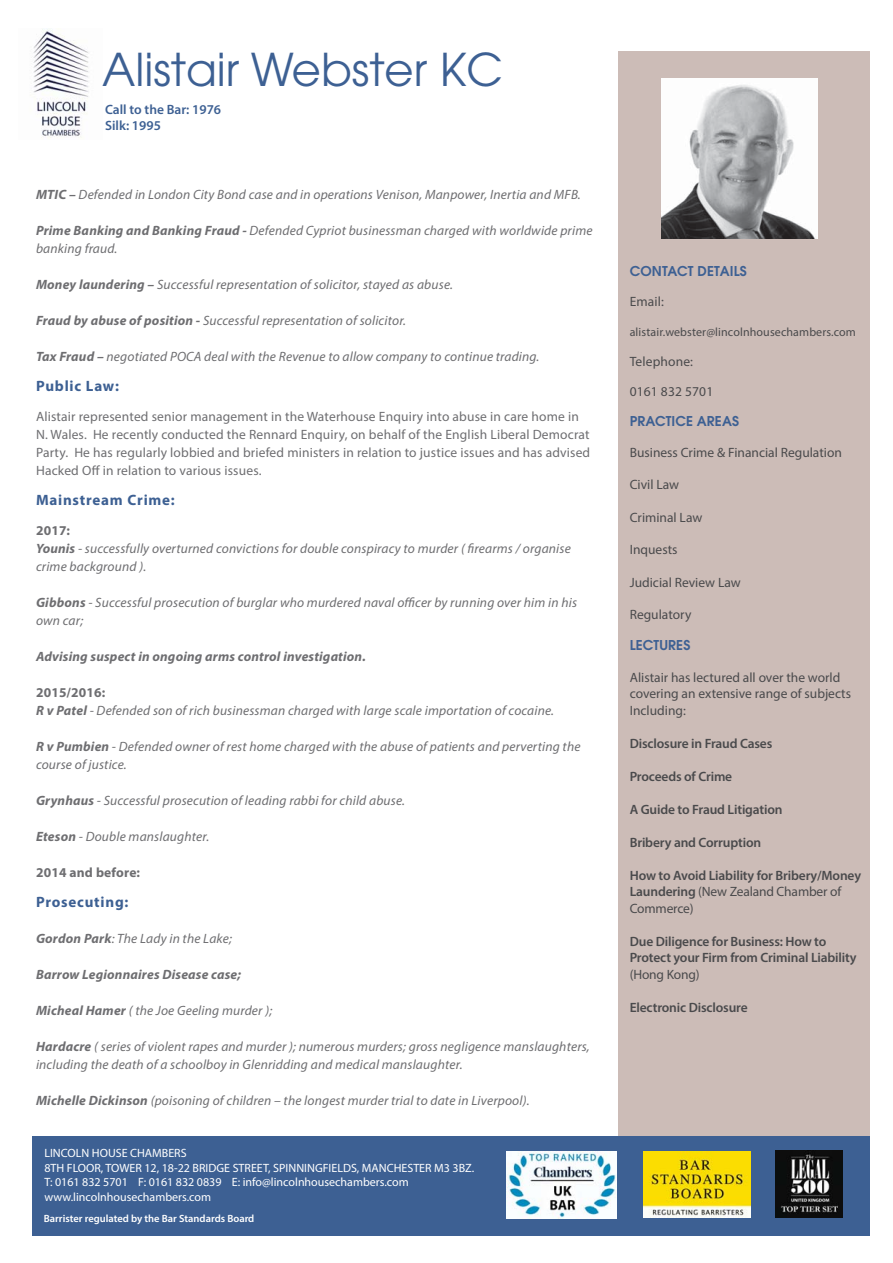
<style>
.page{position:relative;width:893px;height:1263px;background:#fff}
.page>*{position:absolute;margin:0;border:0;box-sizing:border-box;transform-origin:0 0}
.t1{font:45px "Avant Garde";color:#3d6093}
.t2{font:700 15px "Myriad Pro";letter-spacing:.05em;color:#3d6093}
.t3{font:italic 13.5px/18px "Myriad Pro";letter-spacing:.01em;color:#6e6e71}
.t4{font:13.5px/18px "Myriad Pro";letter-spacing:.01em;color:#6e6e71}
.t5{font:600 13.5px/16.5px "Myriad Pro";letter-spacing:-.01em;color:#4a4a4c}
.t6{font:13.5px/16.5px "Myriad Pro";color:#4a4a4c}
.t7{font:italic 700 13.5px "Myriad Pro";letter-spacing:.01em;color:#6e6e71}
.t8{font:600 13.5px "Avant Garde";letter-spacing:.01em;color:#3d6093}
.t9{font:600 13.5px/16.2px "Myriad Pro";color:#3d6093}
.t10{font:700 13.5px "Myriad Pro";letter-spacing:.01em;color:#6e6e71}
.t11{font:12px/14.4px "Myriad Pro";color:#fff}
.t12{font:12px "Myriad Pro";letter-spacing:.01em;color:#4a4a4c}
.t13{font:600 10.5px "Myriad Pro";color:#fff}
.s1{font-weight:700}
.s2{font-weight:700;font-style:normal}
.s3{font-weight:400}
</style>
<div class="page">
<img style="left:33px;top:29px;width:56px;height:109px">
<div style="left:618px;top:51px;width:251px;height:1159px;background:#ccbcb7"></div>
<div style="left:33px;top:1136px;width:837px;height:100px;background:#3d6093"></div>
<img style="left:662px;top:78px;width:156px;height:160px">
<img style="left:643px;top:1151px;width:107px;height:67px">
<img style="left:775px;top:1151px;width:67px;height:67px">
<img style="left:506px;top:1151px;width:111px;height:67px">
<p class="t1" style="left:102px;top:53px;width:402px">Alistair Webster KC</p>
<p class="t9" style="left:105px;top:102px;width:118px">Call to the Bar: 1976<br>Silk: 1995</p>
<p class="t3" style="left:36px;top:186px;width:546px"><span class="s1">MTIC –</span> Defended in London City Bond case and in operations Venison, Manpower, Inertia and MFB.</p>
<p class="t3" style="left:36px;top:222px;width:558px"><span class="s1">Prime Banking and Banking Fraud -</span> Defended Cypriot businessman charged with worldwide prime banking fraud.</p>
<p class="t3" style="left:36px;top:276px;width:418px"><span class="s1">Money laundering –</span> Successful representation of solicitor, stayed as abuse.</p>
<p class="t3" style="left:36px;top:312px;width:372px"><span class="s1">Fraud by abuse of position -</span> Successful representation of solicitor.</p>
<p class="t3" style="left:36px;top:348px;width:505px"><span class="s1">Tax Fraud –</span> negotiated POCA deal with the Revenue to allow company to continue trading.</p>
<p class="t2" style="left:36px;top:377px;width:84px">Public Law:</p>
<p class="t4" style="left:36px;top:408px;width:556px">Alistair represented senior management in the Waterhouse Enquiry into abuse in care home in N. Wales. He recently conducted the Rennard Enquiry, on behalf of the English Liberal Democrat Party. He has regularly lobbied and briefed ministers in relation to justice issues and has advised Hacked Off in relation to various issues.</p>
<p class="t2" style="left:36px;top:491px;width:140px">Mainstream Crime:</p>
<p class="t3" style="left:36px;top:522px;width:536px"><span class="s2">2017:<br></span><span class="s1">Younis</span> - successfully overturned convictions for double conspiracy to murder ( firearms / organise crime background ).</p>
<p class="t3" style="left:36px;top:594px;width:542px"><span class="s1">Gibbons</span> - Successful prosecution of burglar who murdered naval officer by running over him in his own car;</p>
<p class="t7" style="left:36px;top:651px;width:331px">Advising suspect in ongoing arms control investigation.</p>
<p class="t3" style="left:36px;top:684px;width:519px"><span class="s2">2015/2016:<br></span><span class="s1">R v Patel</span> - Defended son of rich businessman charged with large scale importation of cocaine.</p>
<p class="t3" style="left:36px;top:738px;width:546px"><span class="s1">R v Pumbien</span> - Defended owner of rest home charged with the abuse of patients and perverting the course of justice.</p>
<p class="t3" style="left:36px;top:792px;width:370px"><span class="s1">Grynhaus</span> - Successful prosecution of leading rabbi for child abuse.</p>
<p class="t3" style="left:36px;top:828px;width:175px"><span class="s1">Eteson</span> - Double manslaughter.</p>
<p class="t10" style="left:36px;top:864px;width:106px">2014 and before:</p>
<p class="t2" style="left:36px;top:893px;width:94px">Prosecuting:</p>
<p class="t3" style="left:36px;top:930px;width:197px"><span class="s1">Gordon Park</span>: The Lady in the Lake;</p>
<p class="t7" style="left:36px;top:969px;width:206px">Barrow Legionnaires Disease case;</p>
<p class="t3" style="left:36px;top:1002px;width:238px"><span class="s1">Micheal Hamer</span> ( the Joe Geeling murder );</p>
<p class="t3" style="left:36px;top:1038px;width:555px"><span class="s1">Hardacre</span> ( series of violent rapes and murder ); numerous murders; gross negligence manslaughters, including the death of a schoolboy in Glenridding and medical manslaughter.</p>
<p class="t3" style="left:36px;top:1092px;width:495px"><span class="s1">Michelle Dickinson</span> (poisoning of children – the longest murder trial to date in Liverpool).</p>
<p class="t11" style="left:44px;top:1147px;width:431px">LINCOLN HOUSE CHAMBERS<br>8TH FLOOR, TOWER 12, 18-22 BRIDGE STREET, SPINNINGFIELDS, MANCHESTER M3 3BZ.<br>T: 0161 832 5701 F: 0161 832 0839 E: info@lincolnhousechambers.com www.lincolnhousechambers.com</p>
<p class="t13" style="left:44px;top:1214px;width:212px">Barrister regulated by the Bar Standards Board</p>
<p class="t8" style="left:630px;top:266px;width:119px">CONTACT DETAILS</p>
<p class="t6" style="left:630px;top:294px;width:36px">Email:</p>
<p class="t12" style="left:630px;top:327px;width:228px">alistair.webster@lincolnhousechambers.com</p>
<p class="t6" style="left:630px;top:354px;width:65px">Telephone:</p>
<p class="t6" style="left:630px;top:384px;width:85px">0161 832 5701</p>
<p class="t8" style="left:630px;top:416px;width:111px">PRACTICE AREAS</p>
<p class="t6" style="left:630px;top:445px;width:214px">Business Crime &amp; Financial Regulation</p>
<p class="t6" style="left:630px;top:478px;width:51px">Civil Law</p>
<p class="t6" style="left:630px;top:510px;width:74px">Criminal Law</p>
<p class="t6" style="left:630px;top:542px;width:49px">Inquests</p>
<p class="t6" style="left:630px;top:575px;width:112px">Judicial Review Law</p>
<p class="t6" style="left:630px;top:607px;width:63px">Regulatory</p>
<p class="t8" style="left:630px;top:640px;width:62px">LECTURES</p>
<p class="t6" style="left:630px;top:670px;width:223px">Alistair has lectured all over the world covering an extensive range of subjects<br>Including:</p>
<p class="t5" style="left:630px;top:736px;width:144px">Disclosure in Fraud Cases</p>
<p class="t5" style="left:630px;top:769px;width:104px">Proceeds of Crime</p>
<p class="t5" style="left:630px;top:802px;width:154px">A Guide to Fraud Litigation</p>
<p class="t5" style="left:630px;top:835px;width:133px">Bribery and Corruption</p>
<p class="t5" style="left:630px;top:868px;width:233px">How to Avoid Liability for Bribery/Money<br>Laundering <span class="s3">(New Zealand Chamber of<br>Commerce)</span></p>
<p class="t5" style="left:630px;top:934px;width:228px">Due Diligence for Business: How to<br>Protect your Firm from Criminal Liability <span class="s3">(Hong Kong)</span></p>
<p class="t5" style="left:630px;top:1000px;width:119px">Electronic Disclosure</p>
</div>
